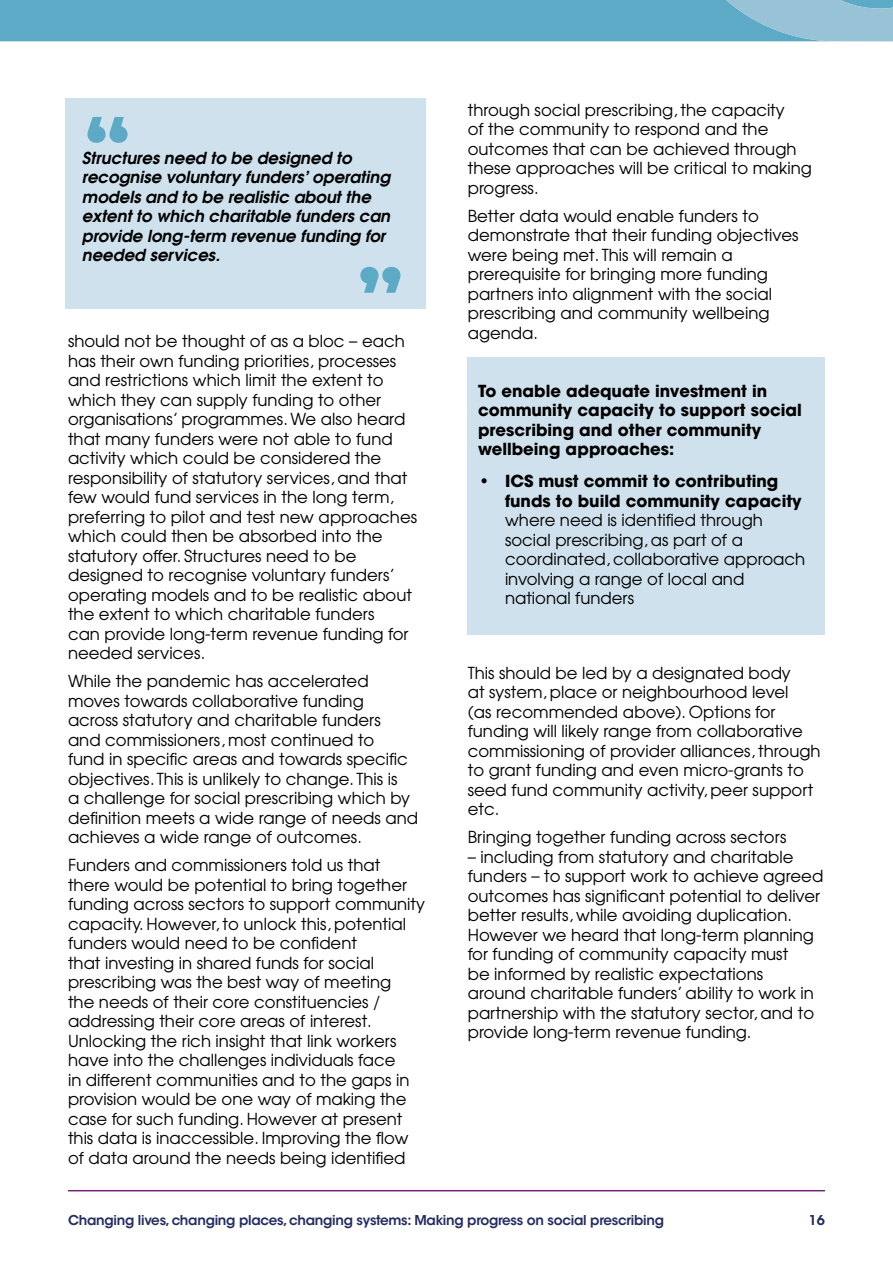
<style>
.page{position:relative;width:893px;height:1263px;background:#fff}
.page>*{position:absolute;margin:0;border:0;box-sizing:border-box;transform-origin:0 0}
.Default{font:16.5px/19.5px "Avant Garde";color:#000}
.t1{font:italic 600 16.5px/19.5px "Avant Garde";color:#000}
.t2{font:700 16.5px/19.5px "Avant Garde";color:#000}
.t3{font:600 13.5px "ITC Avant Garde Std";letter-spacing:-.02em;color:#232c61}
.s1{font-weight:700}
</style>
<div class="page">
<hr style="left:68px;top:1190px;width:757px;height:1px;background:#73247a">
<div style="left:468px;top:357px;width:357px;height:278px;background:#cfe1ec"></div>
<svg style="left:0;top:0;width:893px;height:42px;background:#67aec9"></svg>
<div style="left:65px;top:98px;width:360px;height:210px;background:#cfe1ec"></div>
<svg style="left:87px;top:117px;width:41px;height:26px"></svg>
<svg style="left:360px;top:267px;width:40px;height:26px"></svg>
<p class="t1" style="left:82px;top:147px;width:310px">Structures need to be designed to recognise voluntary funders’ operating models and to be realistic about the extent to which charitable funders can provide long-term revenue funding for needed services.</p>
<p class="Default" style="left:68px;top:331px;width:351px">should not be thought of as a bloc – each has their own funding priorities, processes and restrictions which limit the extent to which they can supply funding to other organisations’ programmes. We also heard that many funders were not able to fund activity which could be considered the responsibility of statutory services, and that few would fund services in the long term, preferring to pilot and test new approaches which could then be absorbed into the statutory offer. Structures need to be designed to recognise voluntary funders’ operating models and to be realistic about the extent to which charitable funders<br>can provide long-term revenue funding for needed services.</p>
<p class="Default" style="left:68px;top:671px;width:352px">While the pandemic has accelerated moves towards collaborative funding<br>across statutory and charitable funders<br>and commissioners, most continued to<br>fund in specific areas and towards specific objectives. This is unlikely to change. This is<br>a challenge for social prescribing which by definition meets a wide range of needs and achieves a wide range of outcomes.</p>
<p class="Default" style="left:68px;top:855px;width:358px">Funders and commissioners told us that there would be potential to bring together funding across sectors to support community capacity. However, to unlock this, potential funders would need to be confident<br>that investing in shared funds for social prescribing was the best way of meeting<br>the needs of their core constituencies / addressing their core areas of interest.<br>Unlocking the rich insight that link workers have into the challenges individuals face<br>in different communities and to the gaps in provision would be one way of making the case for such funding. However at present this data is inaccessible. Improving the flow of data around the needs being identified</p>
<p class="Default" style="left:468px;top:99px;width:346px">through social prescribing, the capacity<br>of the community to respond and the outcomes that can be achieved through these approaches will be critical to making progress.</p>
<p class="Default" style="left:468px;top:205px;width:332px">Better data would enable funders to demonstrate that their funding objectives were being met. This will remain a prerequisite for bringing more funding partners into alignment with the social prescribing and community wellbeing agenda.</p>
<p class="t2" style="left:478px;top:381px;width:325px">To enable adequate investment in community capacity to support social prescribing and other community wellbeing approaches:</p>
<p class="Default" style="left:505px;top:471px;width:302px;text-indent:-27px"><span class="s1">• ICS must commit to contributing funds to build community capacity </span>where need is identified through social prescribing, as part of a coordinated, collaborative approach involving a range of local and national funders</p>
<p class="Default" style="left:468px;top:662px;width:354px">This should be led by a designated body<br>at system, place or neighbourhood level<br>(as recommended above). Options for funding will likely range from collaborative commissioning of provider alliances, through to grant funding and even micro-grants to seed fund community activity, peer support etc.</p>
<p class="Default" style="left:468px;top:827px;width:320px">Bringing together funding across sectors</p>
<p class="Default" style="left:468px;top:847px;width:357px">– including from statutory and charitable funders – to support work to achieve agreed outcomes has significant potential to deliver better results, while avoiding duplication.<br>However we heard that long-term planning for funding of community capacity must<br>be informed by realistic expectations around charitable funders’ ability to work in partnership with the statutory sector, and to provide long-term revenue funding.</p>
<p class="t3" style="left:68px;top:1212px;width:597px">Changing lives, changing places, changing systems: Making progress on social prescribing</p>
<p class="t3" style="left:809px;top:1212px;width:17px">16</p>
</div>
